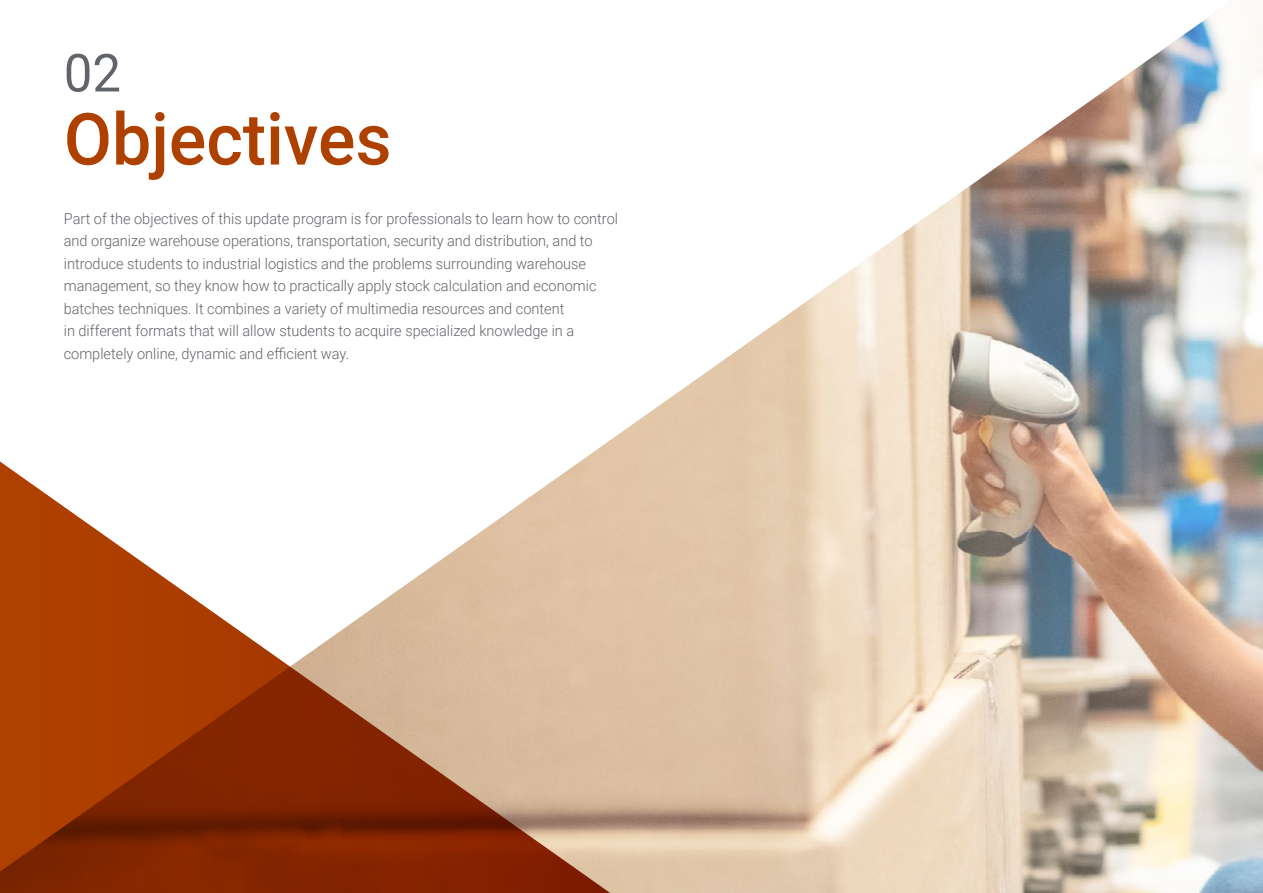
<style>
.page{position:relative;width:1263px;height:893px;background:#fff}
.page>*{position:absolute;margin:0;border:0;box-sizing:border-box;transform-origin:0 0}
.t1{font:500 72px "Roboto";color:#ae4000}
.t2{font:52.5px "Roboto";color:#61646a}
.t3{font:300 15px/22.5px "Roboto";color:#61646a}
</style>
<div class="page">
<img style="left:602px;top:0;width:661px;height:893px">
<svg style="left:0;top:446px;width:640px;height:447px"></svg>
<h2 class="t2" style="left:64px;top:36px;width:59px">02</h2>
<h1 class="t1" style="left:64px;top:89px;width:329px">Objectives</h1>
<p class="t3" style="left:64px;top:207px;width:556px">Part of the objectives of this update program is for professionals to learn how to control and organize warehouse operations, transportation, security and distribution, and to introduce students to industrial logistics and the problems surrounding warehouse management, so they know how to practically apply stock calculation and economic batches techniques. It combines a variety of multimedia resources and content<br>in different formats that will allow students to acquire specialized knowledge in a completely online, dynamic and efficient way.</p>
</div>
